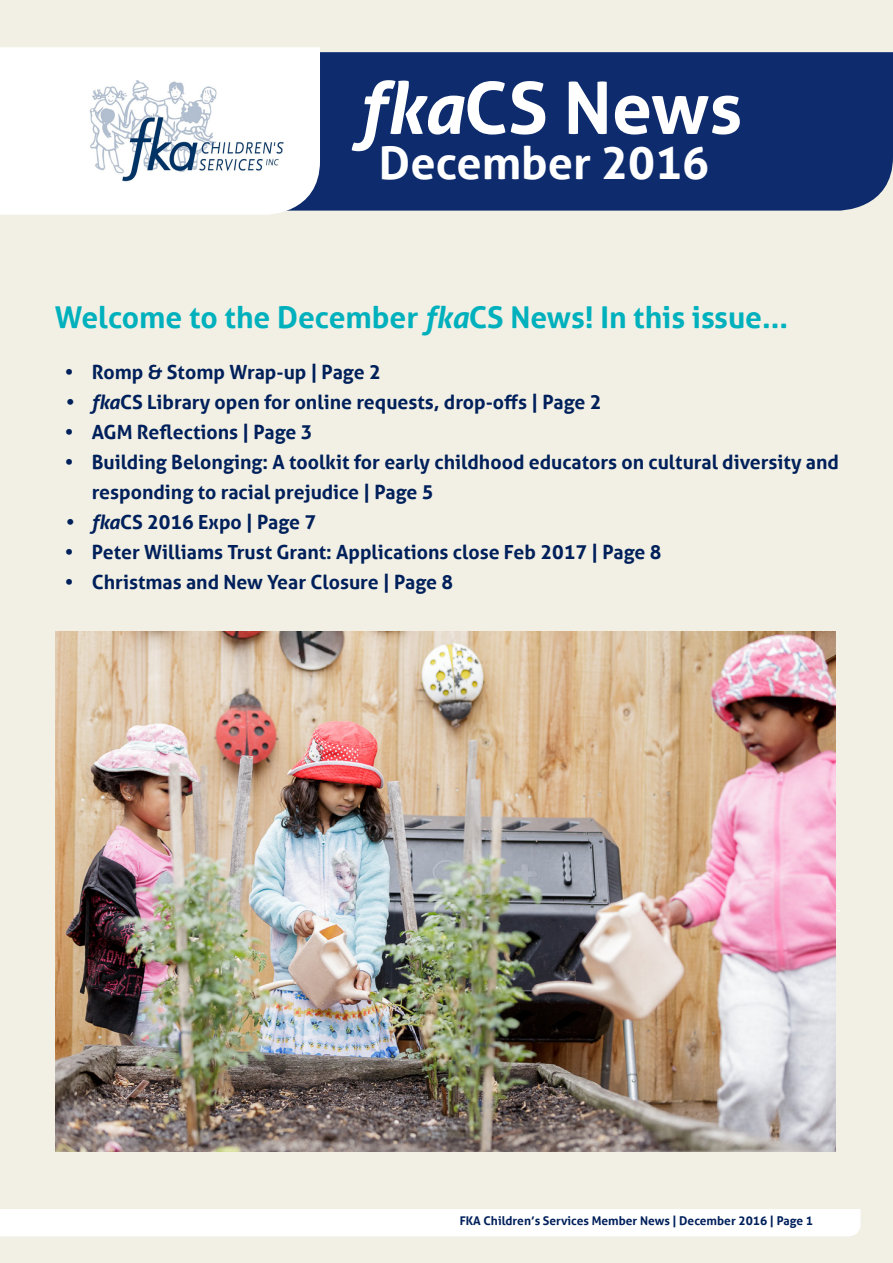
<style>
.page{position:relative;width:893px;height:1263px;background:#f2f0e4}
.page>*{position:absolute;margin:0;border:0;box-sizing:border-box;transform-origin:0 0}
.t1{font:700 72px "Aller";color:#fff}
.t2{font:700 45px "Aller";color:#fff}
.t3{font:700 30px "Aller";color:#00b1bd}
.t4{font:700 19.5px/30px "Aller";color:#00205b}
.t5{font:700 12px "Aller";color:#00205b}
.s1{font-style:italic}
</style>
<div class="page">
<div style="left:320px;top:52px;width:573px;height:159px;background:#0d2b6d"></div>
<div style="left:0;top:47px;width:320px;height:168px;background:#fff"></div>
<img style="left:90px;top:81px;width:194px;height:101px">
<div style="left:0;top:1209px;width:860px;height:27px;background:#fff"></div>
<img style="left:56px;top:631px;width:780px;height:520px">
<p class="t1" style="left:359px;top:64px;width:385px"><span class="s1">fka</span>CS News</p>
<p class="t2" style="left:379px;top:135px;width:332px">December 2016</p>
<p class="t3" style="left:55px;top:299px;width:735px">Welcome to the December <span class="s1">fka</span>CS News! In this issue...</p>
<p class="t4" style="left:65px;top:357px;width:318px">• Romp &amp; Stomp Wrap-up | Page 2</p>
<p class="t4" style="left:65px;top:387px;width:538px"><span class="s1">• fka</span>CS Library open for online requests, drop-offs | Page 2</p>
<p class="t4" style="left:65px;top:417px;width:249px">• AGM Reflections | Page 3</p>
<p class="t4" style="left:92px;top:447px;width:749px;text-indent:-27px">• Building Belonging: A toolkit for early childhood educators on cultural diversity and responding to racial prejudice | Page 5</p>
<p class="t4" style="left:65px;top:507px;width:253px"><span class="s1">• fka</span>CS 2016 Expo | Page 7</p>
<p class="t4" style="left:65px;top:537px;width:598px">• Peter Williams Trust Grant: Applications close Feb 2017 | Page 8</p>
<p class="t4" style="left:65px;top:567px;width:390px">• Christmas and New Year Closure | Page 8</p>
<p class="t5" style="left:460px;top:1213px;width:355px">FKA Children’s Services Member News | December 2016 | Page 1</p>
</div>
